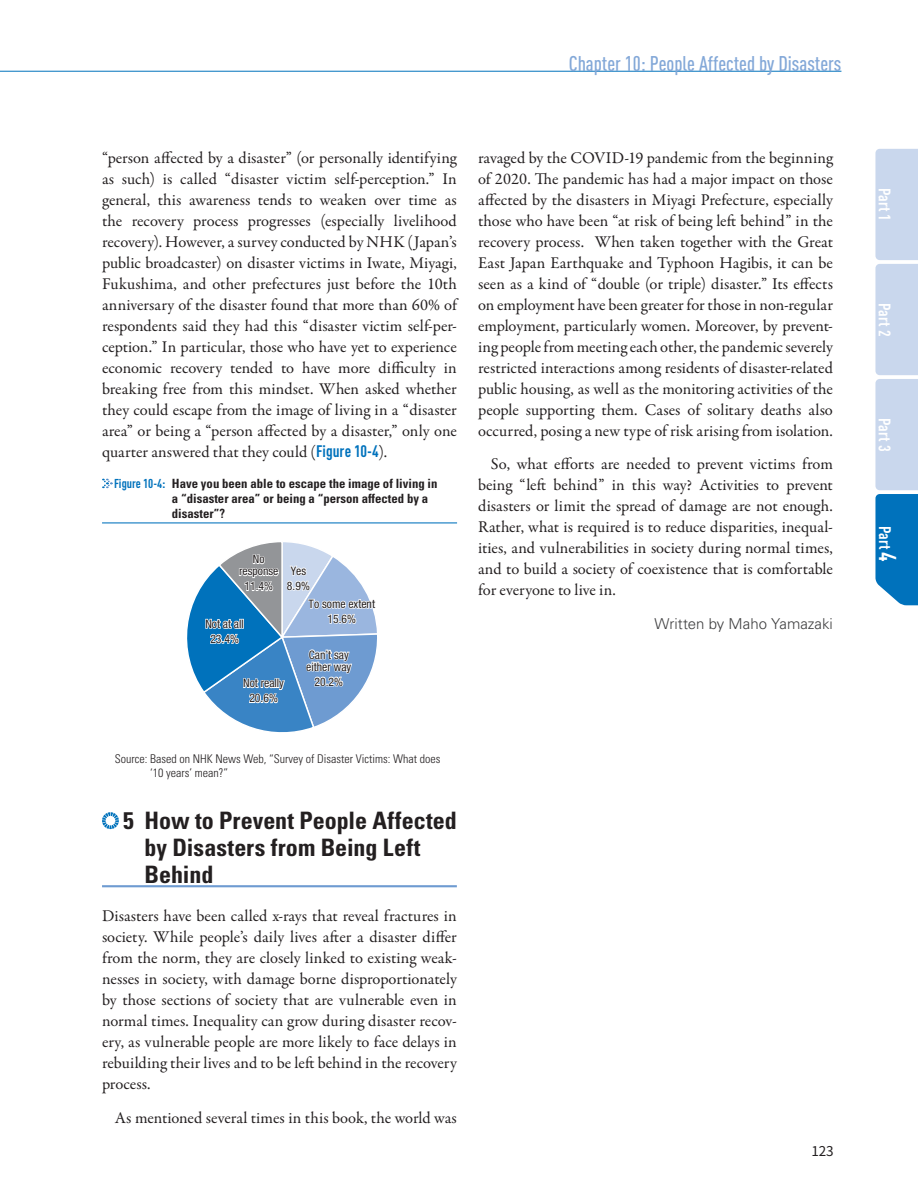
<style>
.page{position:relative;width:918px;height:1188px;background:#fff}
.page>*{position:absolute;margin:0;border:0;box-sizing:border-box;transform-origin:0 0}
.t1{font:700 condensed 24px/27px "Univers LT Std";color:#231f20}
.t2{font:500 condensed 21px "DIN Pro";color:#83a8d8}
.t3{font:16.5px/21px "Garamond Premr Pro";color:#231f20;text-align:justify}
.t4{font:700 condensed 16.5px "DIN Pro";color:#fff}
.t5{font:300 15px "Univers LT Std";color:#3e3e3f}
.t6{font:13.5px "Noto Sans CJ Kjp";color:#231f20}
.t7{font:700 condensed 12.75px/15px "Univers LT Std";color:#231f20}
.t8{font:300 condensed 12px/13.5px "Univers LT Std";color:#231f20}
.t9{font:condensed 11.7px/15px "Helvetica Neue LT Std";color:#231f20;text-align:center}
.s1{font-family:"DIN Pro";font-weight:700;font-stretch:condensed;color:#0072bc}
.s2{font-family:"DIN Pro";color:#0072bc}
.s3{font-size:24px}
</style>
<div class="page">
<hr style="left:0;top:71px;width:841px;height:1px;background:#0072bc">
<svg style="left:875px;top:149px;width:43px;height:456px;background:#9ec2e2"></svg>
<hr style="left:102px;top:885px;width:355px;height:2px;background:#6e9bd1">
<hr style="left:102px;top:522px;width:355px;height:1px;background:#0072bc">
<svg style="left:102px;top:478px;width:10px;height:11px"></svg>
<svg style="left:187px;top:542px;width:190px;height:191px"></svg>
<svg style="left:102px;top:812px;width:17px;height:17px"></svg>
<p class="t2" style="left:569px;top:51px;width:274px">Chapter 10: People Affected by Disasters</p>
<p class="t3" style="left:102px;top:147px;width:356px">“person affected by a disaster” (or personally identifying as such) is called “disaster victim self-perception.” In general, this awareness tends to weaken over time as the recovery process progresses (especially livelihood recovery). However, a survey conducted by NHK (Japan’s public broadcaster) on disaster victims in Iwate, Miyagi, Fukushima, and other prefectures just before the 10th anniversary of the disaster found that more than 60% of respondents said they had this “disaster victim self-per&shy;ception.” In particular, those who have yet to experience economic recovery tended to have more difficulty in breaking free from this mindset. When asked whether they could escape from the image of living in a “disaster area” or being a “person affected by a disaster,” only one quarter answered that they could (<span class="s1">Figure 10-4</span>).</p>
<p class="t7" style="left:172px;top:476px;width:267px;text-indent:-58px"><span class="s2">Figure 10-4:</span> Have you been able to escape the image of living in a “disaster area” or being a “person affected by a disaster”?</p>
<p class="t9" style="left:239px;top:553px;width:41px;line-height:12px">No response</p>
<p class="t9" style="left:244px;top:579px;width:30px">11.4%</p>
<p class="t9" style="left:205px;top:616px;width:40px">Not at all<br>23.4%</p>
<p class="t9" style="left:287px;top:563px;width:24px">Yes<br>8.9%</p>
<p class="t9" style="left:309px;top:596px;width:68px">To some extent<br>15.6%</p>
<p class="t9" style="left:306px;top:648px;width:46px;line-height:12px;text-align:left">Can’t say either way</p>
<p class="t9" style="left:243px;top:676px;width:42px">Not really</p>
<p class="t9" style="left:315px;top:674px;width:30px">20.2%</p>
<p class="t9" style="left:249px;top:691px;width:30px">20.6%</p>
<p class="t3" style="left:478px;top:147px;width:356px">ravaged by the COVID-19 pandemic from the beginning of 2020. The pandemic has had a major impact on those affected by the disasters in Miyagi Prefecture, especially those who have been “at risk of being left behind” in the recovery process. When taken together with the Great East Japan Earthquake and Typhoon Hagibis, it can be seen as a kind of “double (or triple) disaster.” Its effects on employment have been greater for those in non-regular employment, particularly women. Moreover, by prevent&shy;ing people from meeting each other, the pandemic severely restricted interactions among residents of disaster-related public housing, as well as the monitoring activities of the people supporting them. Cases of solitary deaths also occurred, posing a new type of risk arising from isolation.</p>
<p class="t3" style="left:478px;top:454px;width:356px;text-indent:13px">So, what efforts are needed to prevent victims from being “left behind” in this way? Activities to prevent disasters or limit the spread of damage are not enough.<br>Rather, what is required is to reduce disparities, inequal&shy;ities, and vulnerabilities in society during normal times, and to build a society of coexistence that is comfortable for everyone to live in.</p>
<p class="t5" style="left:654px;top:615px;width:180px">Written by Maho Yamazaki</p>
<p class="t8" style="left:150px;top:752px;width:292px;text-indent:-35px">Source: Based on NHK News Web, “Survey of Disaster Victims: What does ‘10 years’ mean?”</p>
<h1 class="t1" style="left:145px;top:807px;width:314px;text-indent:-21px">5 How to Prevent People Affected by Disasters from Being Left<br>Behind</h1>
<p class="t3" style="left:102px;top:906px;width:356px">Disasters have been called x-rays that reveal fractures in society. While people’s daily lives after a disaster differ from the norm, they are closely linked to existing weak&shy;nesses in society, with damage borne disproportionately by those sections of society that are vulnerable even in normal times. Inequality can grow during disaster recov&shy;ery, as vulnerable people are more likely to face delays in rebuilding their lives and to be left behind in the recovery process.</p>
<p class="t3" style="left:115px;top:1108px;width:344px">As mentioned several times in this book, the world was</p>
<p class="t6" style="left:811px;top:1143px;width:24px">123</p>
<p class="t4" style="left:895px;top:188px;width:35px;rotate:90deg">Part 1</p>
<p class="t4" style="left:895px;top:303px;width:35px;rotate:90deg">Part 2</p>
<p class="t4" style="left:895px;top:418px;width:35px;rotate:90deg">Part 3</p>
<p class="t4" style="left:895px;top:526px;width:38px;rotate:90deg">Part <span class="s3">4</span></p>
</div>
